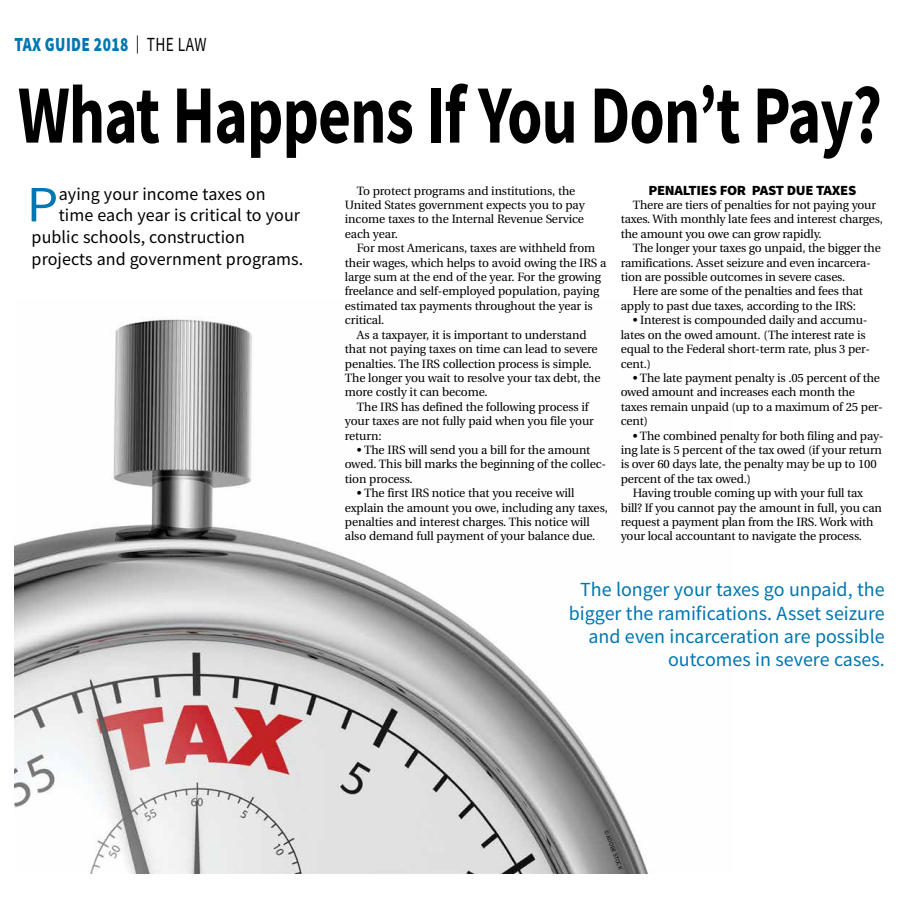
<style>
.page{position:relative;width:900px;height:908px;background:#fff}
.page>*{position:absolute;margin:0;border:0;box-sizing:border-box;transform-origin:0 0}
.t1{font:700 82.8px "Source Sans Pro";letter-spacing:-.015em;color:#000;scale:.77 1}
.t2{font:50.9px "Source Sans Pro";color:#0077b1;scale:1.1 1}
.t3{font:20px/23.4px "Source Sans Pro";color:#0077b1;text-align:right}
.t4{font:900 20px "Source Sans Pro";letter-spacing:.025em;color:#0077b1;scale:.77 1}
.t5{font:18px "Source Sans Pro";letter-spacing:.005em;color:#000}
.t6{font:900 14px "Source Sans Pro";letter-spacing:-.02em;color:#000;scale:1.05 1}
.t7{font:12px/14.4px "Utopia";letter-spacing:-.015em;color:#000}
.t8{font:6px "Source Sans Pro";color:#000}
.s1{font-weight:400;font-size:18px;color:#000}
.s2{font-weight:400;color:#000}
</style>
<div class="page">
<img style="left:14px;top:316px;width:634px;height:557px">
<h3 class="t4" style="left:14px;top:31px;width:251px">TAX GUIDE 2018 <span class="s1">|</span> <span class="s2">THE LAW</span></h3>
<h1 class="t1" style="left:18px;top:59px;width:1124px">What Happens If You Don’t Pay?</h1>
<p class="t7" style="left:345px;top:183px;width:241px;text-indent:12px">To protect programs and institutions, the United States government expects you to pay income taxes to the Internal Revenue Service each year.</p>
<p class="t7" style="left:357px;top:241px;width:240px">For most Americans, taxes are withheld from</p>
<p class="t7" style="left:345px;top:255px;width:263px">their wages, which helps to avoid owing the IRS a</p>
<p class="t7" style="left:345px;top:270px;width:258px">large sum at the end of the year. For the growing</p>
<p class="t7" style="left:345px;top:284px;width:256px">freelance and self-employed population, paying</p>
<p class="t7" style="left:345px;top:299px;width:249px">estimated tax payments throughout the year is</p>
<p class="t7" style="left:345px;top:313px;width:41px">critical.</p>
<p class="t7" style="left:357px;top:327px;width:231px">As a taxpayer, it is important to understand</p>
<p class="t7" style="left:345px;top:342px;width:254px">that not paying taxes on time can lead to severe</p>
<p class="t7" style="left:345px;top:356px;width:248px">penalties. The IRS collection process is simple.</p>
<p class="t7" style="left:345px;top:371px;width:257px">The longer you wait to resolve your tax debt, the</p>
<p class="t7" style="left:345px;top:385px;width:144px">more costly it can become.</p>
<p class="t7" style="left:357px;top:399px;width:233px">The IRS has defined the following process if</p>
<p class="t7" style="left:345px;top:414px;width:251px">your taxes are not fully paid when you file your</p>
<p class="t7" style="left:345px;top:428px;width:38px">return:</p>
<p class="t7" style="left:345px;top:443px;width:263px;text-indent:12px">• The IRS will send you a bill for the amount owed. This bill marks the beginning of the collec&shy;tion process.</p>
<p class="t7" style="left:345px;top:486px;width:264px;text-indent:12px">• The first IRS notice that you receive will explain the amount you owe, including any taxes, penalties and interest charges. This notice will also demand full payment of your balance due.</p>
<p class="t6" style="left:648px;top:180px;width:200px">PENALTIES FOR PAST DUE TAXES</p>
<p class="t7" style="left:621px;top:198px;width:264px;text-indent:12px">There are tiers of penalties for not paying your taxes. With monthly late fees and interest charges, the amount you owe can grow rapidly.</p>
<p class="t7" style="left:621px;top:241px;width:262px;text-indent:12px">The longer your taxes go unpaid, the bigger the ramifications. Asset seizure and even incarcera&shy;tion are possible outcomes in severe cases.</p>
<p class="t7" style="left:621px;top:284px;width:244px;text-indent:12px">Here are some of the penalties and fees that apply to past due taxes, according to the IRS:</p>
<p class="t7" style="left:621px;top:313px;width:251px;text-indent:12px">• Interest is compounded daily and accumu&shy;lates on the owed amount. (The interest rate is equal to the Federal short-term rate, plus 3 per&shy;cent.)</p>
<p class="t7" style="left:621px;top:371px;width:264px;text-indent:12px">• The late payment penalty is .05 percent of the owed amount and increases each month the taxes remain unpaid (up to a maximum of 25 per&shy;cent)</p>
<p class="t7" style="left:633px;top:428px;width:252px">• The combined penalty for both filing and pay-</p>
<p class="t7" style="left:621px;top:443px;width:263px">ing late is 5 percent of the tax owed (if your return</p>
<p class="t7" style="left:621px;top:457px;width:258px">is over 60 days late, the penalty may be up to 100</p>
<p class="t7" style="left:621px;top:471px;width:132px">percent of the tax owed.)</p>
<p class="t7" style="left:633px;top:486px;width:232px">Having trouble coming up with your full tax</p>
<p class="t7" style="left:621px;top:500px;width:263px">bill? If you cannot pay the amount in full, you can</p>
<p class="t7" style="left:621px;top:515px;width:254px">request a payment plan from the IRS. Work with</p>
<p class="t7" style="left:621px;top:529px;width:243px">your local accountant to navigate the process.</p>
<h2 class="t2" style="left:27px;top:172px;width:30px">P</h2>
<h3 class="t5" style="left:59px;top:182px;width:208px">aying your income taxes on</h3>
<h3 class="t5" style="left:59px;top:204px;width:243px">time each year is critical to your</h3>
<h3 class="t5" style="left:32px;top:225px;width:215px">public schools, construction</h3>
<h3 class="t5" style="left:32px;top:247px;width:273px">projects and government programs.</h3>
<h3 class="t3" style="left:569px;top:577px;width:317px">The longer your taxes go unpaid, the bigger the ramifications. Asset seizure and even incarceration are possible outcomes in severe cases.</h3>
<p class="t8" style="left:610px;top:828px;width:43px;rotate:69deg">© ADOBE STOCK</p>
</div>
